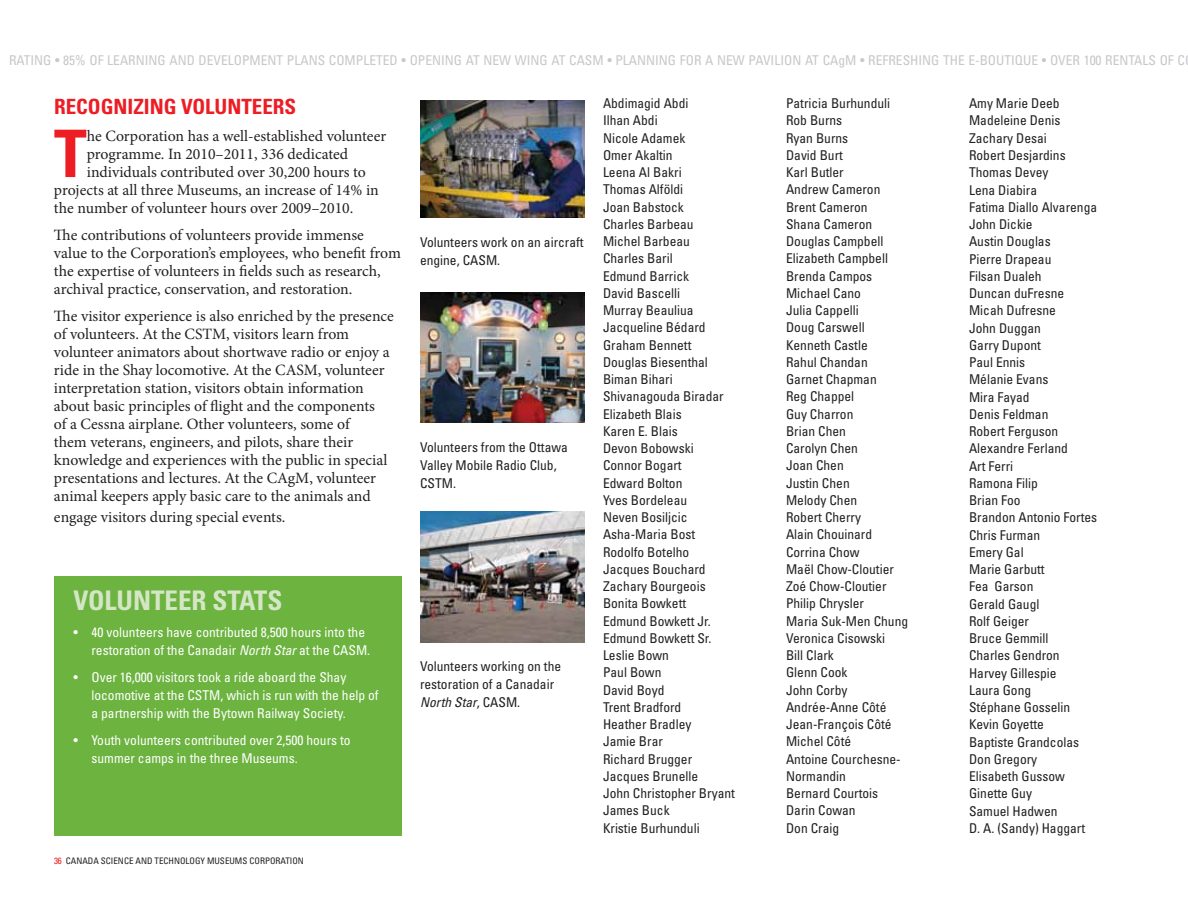
<style>
.page{position:relative;width:1188px;height:918px;background:#fff}
.page>*{position:absolute;margin:0;border:0;box-sizing:border-box;transform-origin:0 0}
.t1{font:700 condensed 65.55px "Univers";color:#ed1d24}
.t2{font:700 condensed 27px "Univers";color:#d5e6c6}
.t3{font:700 condensed 21px "Univers";color:#ed1d24}
.t4{font:15.75px/18px "Minion Pro";color:#231f20}
.t5{font:condensed 13.5px/17.2px "Univers";color:#231f20}
.t6{font:condensed 13.5px/18px "Univers";color:#fff}
.t7{font:condensed 13.5px "Univers";color:#c7c8ca}
.t8{font:condensed 9px "Univers";color:#231f20}
.s1{font-style:italic}
.s2{color:#ed1d24}
</style>
<div class="page">
<img style="left:420px;top:100px;width:165px;height:117px">
<img style="left:420px;top:292px;width:165px;height:131px">
<img style="left:420px;top:512px;width:165px;height:130px">
<div style="left:54px;top:576px;width:348px;height:260px;background:#6cb33f"></div>
<p class="t7" style="left:9px;top:52px;width:243px">rati ng • 85% of learni ng and developme</p>
<p class="t7" style="left:268px;top:52px;width:86px">nt plans complete</p>
<p class="t7" style="left:390px;top:52px;width:494px">d • Opening at new wing at CASM • Planning for a new pavilion at CAgM • Refres</p>
<p class="t7" style="left:910px;top:52px;width:276px">hi ng the e-boutique • Over 100 rentals of C</p>
<p class="t5" style="left:603px;top:94px;width:133px">Abdimagid Abdi<br>Ilhan Abdi<br>Nicole Adamek<br>Omer Akaltin<br>Leena Al Bakri<br>Thomas Alföldi<br>Joan Babstock<br>Charles Barbeau<br>Michel Barbeau<br>Charles Baril<br>Edmund Barrick<br>David Bascelli<br>Murray Beauliua<br>Jacqueline Bédard<br>Graham Bennett<br>Douglas Biesenthal<br>Biman Bihari<br>Shivanagouda Biradar<br>Elizabeth Blais<br>Karen E. Blais<br>Devon Bobowski<br>Connor Bogart<br>Edward Bolton<br>Yves Bordeleau<br>Neven Bosiljcic<br>Asha-Maria Bost<br>Rodolfo Botelho<br>Jacques Bouchard<br>Zachary Bourgeois<br>Bonita Bowkett<br>Edmund Bowkett Jr.<br>Edmund Bowkett Sr.<br>Leslie Bown<br>Paul Bown<br>D avid Boyd<br>Trent Bradford<br>Heather Bradley<br>Jamie Brar<br>Richard Brugger<br>Jacques Brunelle<br>John Christopher Bryant<br>James Buck<br>Kristie Burhunduli</p>
<p class="t5" style="left:786px;top:94px;width:124px">Patricia Burhunduli<br>Rob Burns<br>Ryan Burns<br>David Burt<br>Karl Butler<br>Andrew Cameron<br>Brent Cameron<br>Shana Cameron<br>Douglas Campbell<br>Elizabeth Campbell<br>Brenda Campos<br>Michael Cano<br>Julia Cappelli<br>Doug Carswell<br>Kenneth Castle<br>Rahul Chandan<br>Garnet Chapman<br>Reg Chappel<br>Guy Charron<br>Brian Chen<br>Carolyn Chen<br>Joan Chen<br>Justin Chen<br>Melody Chen<br>Robert Cherry<br>Alain Chouinard<br>Corrina Chow<br>Maël Chow-Cloutier<br>Zoé Chow-Cloutier<br>Philip Chrysler<br>Maria Suk-Men Chung<br>Veronica Cisowski<br>Bill Clark<br>Glenn Cook<br>John Corby<br>Andrée-Anne Côté<br>Jean-François Côté<br>Michel Côté<br>Antoine Courchesne-<br>Normandin<br>Bernard Courtois<br>Darin Cowan<br>Don Craig</p>
<p class="t5" style="left:969px;top:94px;width:130px">Amy Marie Deeb<br>Madeleine Denis<br>Zachary Desai<br>Robert Desjardins<br>Thomas Devey<br>Lena Diabira<br>Fatima Diallo Alvarenga<br>John Dickie<br>Austin Douglas<br>Pierre Drapeau<br>Filsan Dualeh<br>Duncan duFresne<br>Micah Dufresne<br>John Duggan<br>Garry D upont<br>Paul Ennis<br>Mélanie Evans<br>Mira Fayad<br>Denis Feldman<br>Robert Ferguson<br>Alexandre Ferland<br>Art Ferri<br>Ramona Filip<br>Brian Foo<br>Brandon Antonio Fortes<br>Chris Furman<br>Emery Gal<br>Marie Garbutt<br>Fea Garson<br>Gerald Gaugl<br>Rolf Geiger<br>Bruce Gemmill<br>Charles Gendron<br>Harvey Gillespie<br>Laura Gong<br>Stéphane Gosselin<br>Kevin Goyette<br>Baptiste Grandcolas<br>Don Gregory<br>Elisabeth Gussow<br>Ginette Guy<br>Samuel Hadwen<br>D. A. (Sandy) Haggart</p>
<h3 class="t3" style="left:54px;top:94px;width:244px">RECOGNIZING VOLUNTEERS</h3>
<h1 class="t1" style="left:54px;top:114px;width:34px">T</h1>
<p class="t4" style="left:87px;top:127px;width:301px">he Corporation has a well-established volunteer</p>
<p class="t4" style="left:87px;top:145px;width:263px">programme. In 2010–2011, 336 dedicated</p>
<p class="t4" style="left:87px;top:163px;width:281px">individuals contributed over 30,200 hours to</p>
<p class="t4" style="left:54px;top:181px;width:326px">projects at all three Museums, an increase of 14% in</p>
<p class="t4" style="left:54px;top:199px;width:301px">the number of volunteer hours over 2009–2010.</p>
<p class="t4" style="left:54px;top:226px;width:348px">The contributions of volunteers provide immense value to the Corporation’s employees, who benefit from the expertise of volunteers in fields such as research, archival practice, conservation, and restoration.</p>
<p class="t4" style="left:54px;top:307px;width:341px">The visitor experience is also enriched by the presence of volunteers. At the CSTM, visitors learn from volunteer animators about shortwave radio or enjoy a ride in the Shay locomotive. At the CASM, volunteer interpretation station, visitors obtain information about basic principles of flight and the components<br>of a Cessna airplane. Other volunteers, some of<br>them veterans, engineers, and pilots, share their knowledge and experiences with the public in special presentations and lectures. At the CAgM, volunteer animal keepers apply basic care to the animals and</p>
<p class="t4" style="left:54px;top:508px;width:233px">engage visitors during special events.</p>
<p class="t5" style="left:420px;top:233px;width:165px;line-height:18px">Volunteers work on an aircraft engine, CASM.</p>
<p class="t5" style="left:420px;top:438px;width:149px;line-height:18px">Volunteers from the Ottawa<br>Valley Mobile Radio Club,<br>CSTM.</p>
<h2 class="t2" style="left:74px;top:584px;width:210px">VOLUNTEER STATS</h2>
<p class="t6" style="left:91px;top:623px;width:280px;text-indent:-18px">• 40 volunteers have contributed 8,500 hours into the restoration of the Canadair <span class="s1">North Star</span> at the CASM.</p>
<p class="t6" style="left:91px;top:668px;width:289px;text-indent:-18px">• Over 16,000 visitors took a ride aboard the Shay locomotive at the CSTM, which is run with the help of a partnership with the Bytown Railway Society.</p>
<p class="t6" style="left:92px;top:731px;width:261px;text-indent:-18px">• Youth volunteers contributed over 2,500 hours to summer camps in the three Museums.</p>
<p class="t5" style="left:420px;top:657px;width:143px;line-height:18px">Volunteers working on the restoration of a Canadair<br><span class="s1">North Star</span>, CASM.</p>
<p class="t8" style="left:54px;top:855px;width:251px"><span class="s2">36</span> Canada Science and Technology Museums Corporati on</p>
</div>
